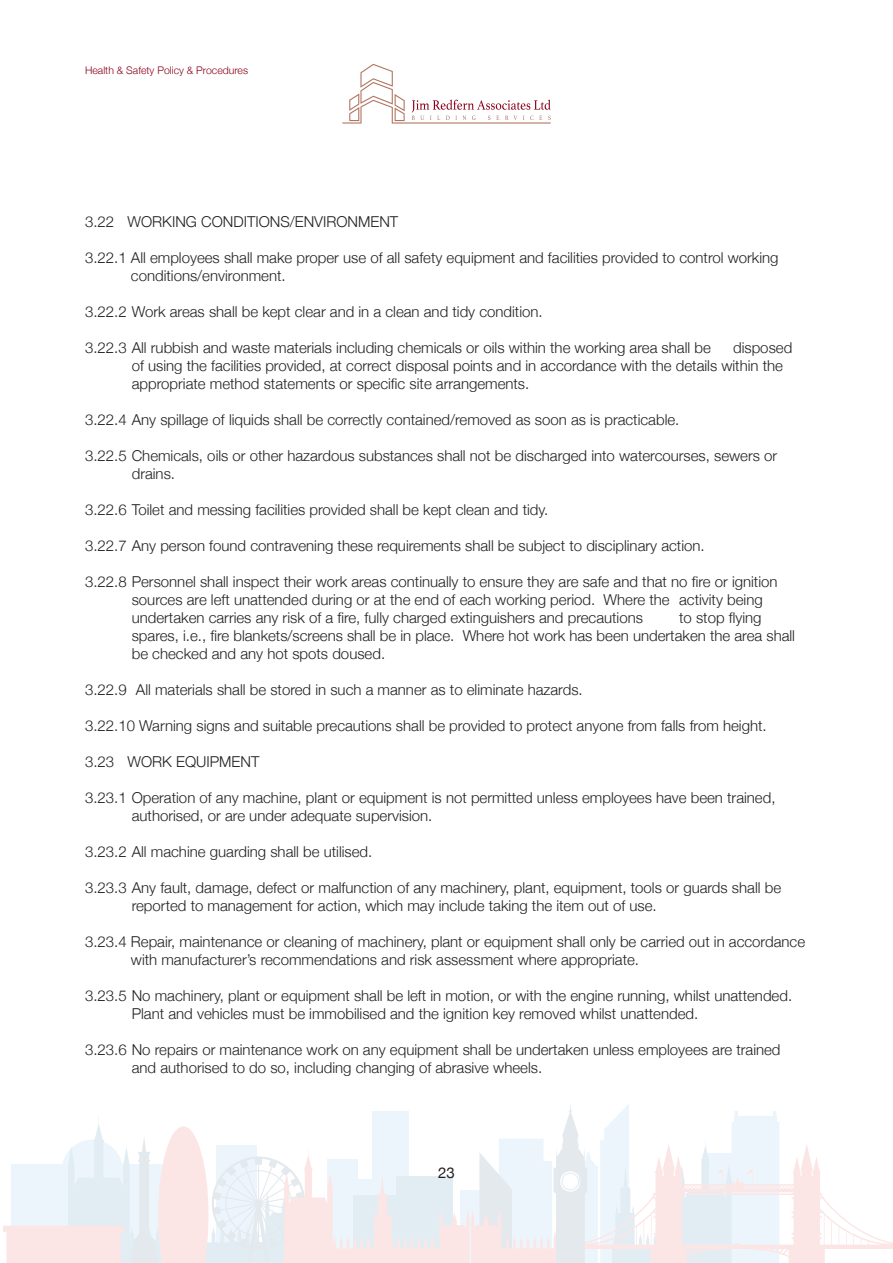
<style>
.page{position:relative;width:893px;height:1263px;background:#fff}
.page>*{position:absolute;margin:0;border:0;box-sizing:border-box;transform-origin:0 0}
.t1{font:300 15px/18px "Helvetica Neue";color:#231f20}
.t2{font:15px "Helvetica Neue";color:#231f20}
.t3{font:300 10.5px "Helvetica Neue";color:#8a011b}
</style>
<div class="page">
<svg style="left:3px;top:1104px;width:890px;height:159px"></svg>
<svg style="left:342px;top:64px;width:209px;height:60px"></svg>
<p class="t3" style="left:85px;top:62px;width:165px">Health &amp; Safety Policy &amp; Procedures</p>
<p class="t1" style="left:85px;top:212px;width:315px">3.22 WORKING CONDITIONS/ENVIRONMENT</p>
<p class="t1" style="left:131px;top:248px;width:649px;text-indent:-46px">3.22.1 All employees shall make proper use of all safety equipment and facilities provided to control working conditions/environment.</p>
<p class="t1" style="left:85px;top:302px;width:459px">3.22.2 Work areas shall be kept clear and in a clean and tidy condition.</p>
<p class="t1" style="left:85px;top:338px;width:627px">3.22.3 All rubbish and waste materials including chemicals or oils within the working area shall be</p>
<p class="t1" style="left:132px;top:338px;width:662px;text-indent:601px">disposed of using the facilities provided, at correct disposal points and in accordance with the details within the appropriate method statements or specific site arrangements.</p>
<p class="t1" style="left:85px;top:410px;width:596px">3.22.4 Any spillage of liquids shall be correctly contained/removed as soon as is practicable.</p>
<p class="t1" style="left:132px;top:446px;width:647px;text-indent:-47px">3.22.5 Chemicals, oils or other hazardous substances shall not be discharged into watercourses, sewers or drains.</p>
<p class="t1" style="left:85px;top:500px;width:465px">3.22.6 Toilet and messing facilities provided shall be kept clean and tidy.</p>
<p class="t1" style="left:85px;top:536px;width:621px">3.22.7 Any person found contravening these requirements shall be subject to disciplinary action.</p>
<p class="t1" style="left:132px;top:572px;width:647px;text-indent:-47px">3.22.8 Personnel shall inspect their work areas continually to ensure they are safe and that no fire or ignition sources are left unattended during or at the end of each working period. Where the activity being undertaken carries any risk of a fire, fully charged extinguishers and precautions</p>
<p class="t1" style="left:132px;top:608px;width:665px;text-indent:547px">to stop flying spares, i.e., fire blankets/screens shall be in place. Where hot work has been undertaken the area shall be checked and any hot spots doused.</p>
<p class="t1" style="left:85px;top:680px;width:499px">3.22.9 All materials shall be stored in such a manner as to eliminate hazards.</p>
<p class="t1" style="left:85px;top:716px;width:683px">3.22.10 Warning signs and suitable precautions shall be provided to protect anyone from falls from height.</p>
<p class="t1" style="left:85px;top:752px;width:176px">3.23 WORK EQUIPMENT</p>
<p class="t1" style="left:132px;top:788px;width:645px;text-indent:-47px">3.23.1 Operation of any machine, plant or equipment is not permitted unless employees have been trained, authorised, or are under adequate supervision.</p>
<p class="t1" style="left:85px;top:842px;width:289px">3.23.2 All machine guarding shall be utilised.</p>
<p class="t1" style="left:132px;top:878px;width:651px;text-indent:-47px">3.23.3 Any fault, damage, defect or malfunction of any machinery, plant, equipment, tools or guards shall be reported to management for action, which may include taking the item out of use.</p>
<p class="t1" style="left:131px;top:932px;width:676px;text-indent:-46px">3.23.4 Repair, maintenance or cleaning of machinery, plant or equipment shall only be carried out in accordance with manufacturer’s recommendations and risk assessment where appropriate.</p>
<p class="t1" style="left:132px;top:986px;width:662px;text-indent:-47px">3.23.5 No machinery, plant or equipment shall be left in motion, or with the engine running, whilst unattended.<br>Plant and vehicles must be immobilised and the ignition key removed whilst unattended.</p>
<p class="t1" style="left:132px;top:1040px;width:650px;text-indent:-47px">3.23.6 No repairs or maintenance work on any equipment shall be undertaken unless employees are trained and authorised to do so, including changing of abrasive wheels.</p>
<p class="t2" style="left:438px;top:1162px;width:18px">23</p>
</div>
